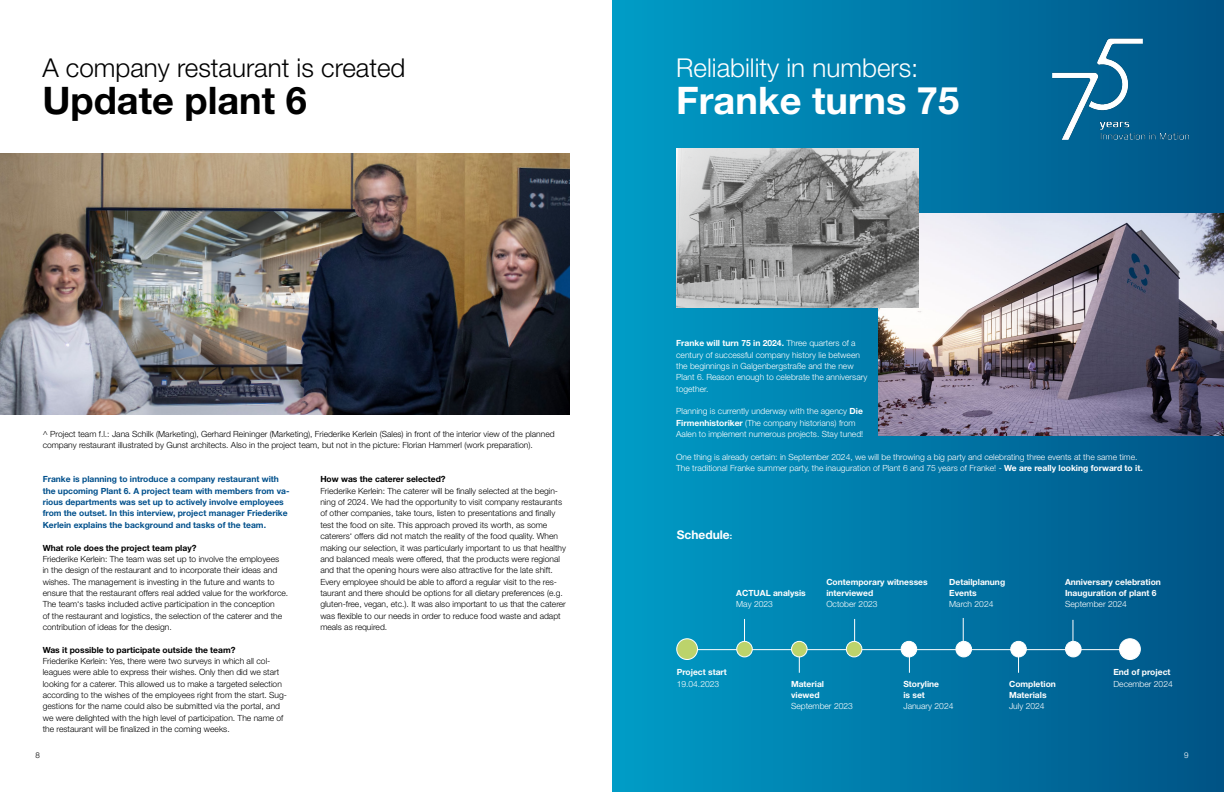
<style>
.page{position:relative;width:1224px;height:792px;background:#fff}
.page>*{position:absolute;margin:0;border:0;box-sizing:border-box;transform-origin:0 0}
.t1{font:700 38px "Helvetica Neue LT Std";color:#fff}
.t2{font:700 38px "Helvetica Neue LT Std";color:#000}
.t3{font:300 26px "Helvetica Neue LT Std";color:#000}
.t4{font:300 26px "Helvetica Neue LT Std";color:#fff}
.t5{font:700 12px "Helvetica Neue LT Std";color:#fff}
.t6{font:300 8.5px/11.3px "Helvetica Neue LT Std";color:#000}
.t7{font:300 8.5px/11.3px "Helvetica Neue LT Std";color:#fff}
.t8{font:700 8.5px/11.3px "Helvetica Neue LT Std";color:#00508c}
.t9{font:700 8.5px/11.3px "Helvetica Neue LT Std";color:#fff}
.t10{font:700 8.5px "Helvetica Neue LT Std";color:#000}
.t11{font:300 8px "Helvetica Neue LT Std";color:#fff}
.t12{font:300 8px "Helvetica Neue LT Std";color:#000}
.s1{font-weight:700}
.s2{font-size:8.5px}
</style>
<div class="page">
<div style="left:612px;top:0;width:612px;height:792px;background:linear-gradient(to right,#019dc8,#005386)"></div>
<img style="left:1033px;top:34px;width:156px;height:116px">
<hr style="left:687px;top:649px;width:443px;height:1px;background:#fff">
<div style="left:677px;top:639px;width:20px;height:21px;background:#bcd36b;border-radius:50%"></div>
<div style="left:676px;top:638px;width:22px;height:22px;border:1px solid #fff;border-radius:50%"></div>
<div style="left:1120px;top:639px;width:20px;height:21px;background:#fff;border-radius:50%"></div>
<div style="left:1119px;top:638px;width:22px;height:22px;border:1px solid #fff;border-radius:50%"></div>
<div style="left:901px;top:641px;width:16px;height:16px;background:#fff;border-radius:50%"></div>
<div style="left:901px;top:641px;width:16px;height:16px;border:1px solid #fff;border-radius:50%"></div>
<div style="left:956px;top:641px;width:16px;height:16px;background:#fff;border-radius:50%"></div>
<div style="left:955px;top:641px;width:17px;height:16px;border:1px solid #fff;border-radius:50%"></div>
<div style="left:1011px;top:641px;width:15px;height:16px;background:#fff;border-radius:50%"></div>
<div style="left:1010px;top:641px;width:17px;height:16px;border:1px solid #fff;border-radius:50%"></div>
<div style="left:1066px;top:641px;width:15px;height:16px;background:#fff;border-radius:50%"></div>
<div style="left:1065px;top:641px;width:17px;height:16px;border:1px solid #fff;border-radius:50%"></div>
<hr style="left:744px;top:619px;width:1px;height:31px;background:#fff">
<svg style="left:799px;top:657px;width:1px;height:16px"></svg>
<svg style="left:909px;top:655px;width:1px;height:18px"></svg>
<svg style="left:1018px;top:655px;width:1px;height:18px"></svg>
<hr style="left:854px;top:619px;width:1px;height:31px;background:#fff">
<hr style="left:963px;top:618px;width:1px;height:31px;background:#fff">
<hr style="left:1072px;top:620px;width:1px;height:31px;background:#fff">
<div style="left:737px;top:641px;width:15px;height:16px;background:#bcd36b;border-radius:50%"></div>
<div style="left:736px;top:641px;width:17px;height:16px;border:1px solid #fff;border-radius:50%"></div>
<div style="left:792px;top:641px;width:15px;height:16px;background:#bcd36b;border-radius:50%"></div>
<div style="left:791px;top:641px;width:17px;height:16px;border:1px solid #fff;border-radius:50%"></div>
<div style="left:846px;top:641px;width:16px;height:16px;background:#bcd36b;border-radius:50%"></div>
<div style="left:846px;top:641px;width:16px;height:16px;border:1px solid #fff;border-radius:50%"></div>
<img style="left:879px;top:214px;width:345px;height:221px">
<img style="left:677px;top:148px;width:241px;height:160px">
<img style="left:0;top:153px;width:570px;height:262px">
<h2 class="t3" style="left:42px;top:52px;width:365px">A company restaurant is created</h2>
<h1 class="t2" style="left:42px;top:77px;width:266px">Update plant 6</h1>
<p class="t6" style="left:43px;top:428px;width:513px">^ Project team f.l.: Jana Schilk (Marketing), Gerhard Reininger (Marketing), Friederike Kerlein (Sales) in front of the interior view of the planned company restaurant illustrated by Gunst architects. Also in the project team, but not in the picture: Florian Hammerl (work preparation).</p>
<p class="t8" style="left:43px;top:474px;width:248px">Franke is planning to introduce a company restaurant with the upcoming Plant 6. A project team with members from va&shy;rious departments was set up to actively involve employees from the outset. In this interview, project manager Friederike Kerlein explains the background and tasks of the team.</p>
<p class="t10" style="left:43px;top:542px;width:155px">What role does the project team play?</p>
<p class="t6" style="left:43px;top:553px;width:247px">Friederike Kerlein: The team was set up to involve the employees<br>in the design of the restaurant and to incorporate their ideas and wishes. The management is investing in the future and wants to ensure that the restaurant offers real added value for the workforce.<br>The team‘s tasks included active participation in the conception<br>of the restaurant and logistics, the selection of the caterer and the contribution of ideas for the design.</p>
<p class="t10" style="left:43px;top:644px;width:194px">Was it possible to participate outside the team?</p>
<p class="t6" style="left:43px;top:655px;width:246px">Friederike Kerlein: Yes, there were two surveys in which all col&shy;leagues were able to express their wishes. Only then did we start looking for a caterer. This allowed us to make a targeted selection according to the wishes of the employees right from the start. Sug&shy;gestions for the name could also be submitted via the portal, and we were delighted with the high level of participation. The name of the restaurant will be finalized in the coming weeks.</p>
<p class="t12" style="left:35px;top:750px;width:6px">8</p>
<p class="t10" style="left:320px;top:474px;width:127px">How was the caterer selected?</p>
<p class="t6" style="left:320px;top:485px;width:247px">Friederike Kerlein: The caterer will be finally selected at the begin&shy;ning of 2024. We had the opportunity to visit company restaurants of other companies, take tours, listen to presentations and finally test the food on site. This approach proved its worth, as some caterers‘ offers did not match the reality of the food quality. When making our selection, it was particularly important to us that healthy and balanced meals were offered, that the products were regional and that the opening hours were also attractive for the late shift.<br>Every employee should be able to afford a regular visit to the res&shy;taurant and there should be options for all dietary preferences (e.g. gluten-free, vegan, etc.). It was also important to us that the caterer was flexible to our needs in order to reduce food waste and adapt meals as required.</p>
<h2 class="t4" style="left:676px;top:52px;width:244px">Reliability in numbers:</h2>
<h1 class="t1" style="left:676px;top:77px;width:284px">Franke turns 75</h1>
<p class="t7" style="left:676px;top:338px;width:193px"><span class="s1">Franke will turn 75 in 2024.</span> Three quarters of a century of successful company history lie between the beginnings in Galgenbergstraße and the new Plant 6. Reason enough to celebrate the anniversary together.</p>
<p class="t7" style="left:676px;top:406px;width:189px">Planning is currently underway with the agency <span class="s1">Die<br>Firmenhistoriker</span> (The company historians) from<br>Aalen to implement numerous projects. Stay tuned!</p>
<p class="t7" style="left:676px;top:451px;width:468px">One thing is already certain: in September 2024, we will be throwing a big party and celebrating three events at the same time.<br>The traditional Franke summer party, the inauguration of Plant 6 and 75 years of Franke! - <span class="s1">We are really looking forward to it.</span></p>
<h3 class="t5" style="left:677px;top:527px;width:57px">Schedule<span class="s2">:</span></h3>
<p class="t9" style="left:736px;top:587px;width:71px">ACTUAL analysis</p>
<p class="t7" style="left:736px;top:598px;width:38px">May 2023</p>
<p class="t9" style="left:826px;top:576px;width:103px">Contemporary witnesses interviewed</p>
<p class="t7" style="left:826px;top:598px;width:53px">October 2023</p>
<p class="t9" style="left:949px;top:576px;width:58px">Detailplanung<br>Events</p>
<p class="t7" style="left:949px;top:598px;width:46px">March 2024</p>
<p class="t9" style="left:1065px;top:576px;width:97px">Anniversary celebration<br>Inauguration of plant 6</p>
<p class="t7" style="left:1065px;top:598px;width:63px">September 2024</p>
<p class="t9" style="left:677px;top:666px;width:52px">Project start</p>
<p class="t7" style="left:677px;top:678px;width:44px">19.04.2023</p>
<p class="t9" style="left:791px;top:678px;width:35px">Material viewed</p>
<p class="t7" style="left:791px;top:700px;width:63px">September 2023</p>
<p class="t9" style="left:903px;top:678px;width:37px">Storyline is set</p>
<p class="t7" style="left:903px;top:700px;width:52px">January 2024</p>
<p class="t9" style="left:1009px;top:678px;width:48px">Completion<br>Materials</p>
<p class="t7" style="left:1009px;top:700px;width:37px">July 2024</p>
<p class="t9" style="left:1113px;top:666px;width:59px">End of project</p>
<p class="t7" style="left:1113px;top:678px;width:61px">December 2024</p>
<p class="t11" style="left:1184px;top:750px;width:6px">9</p>
</div>
